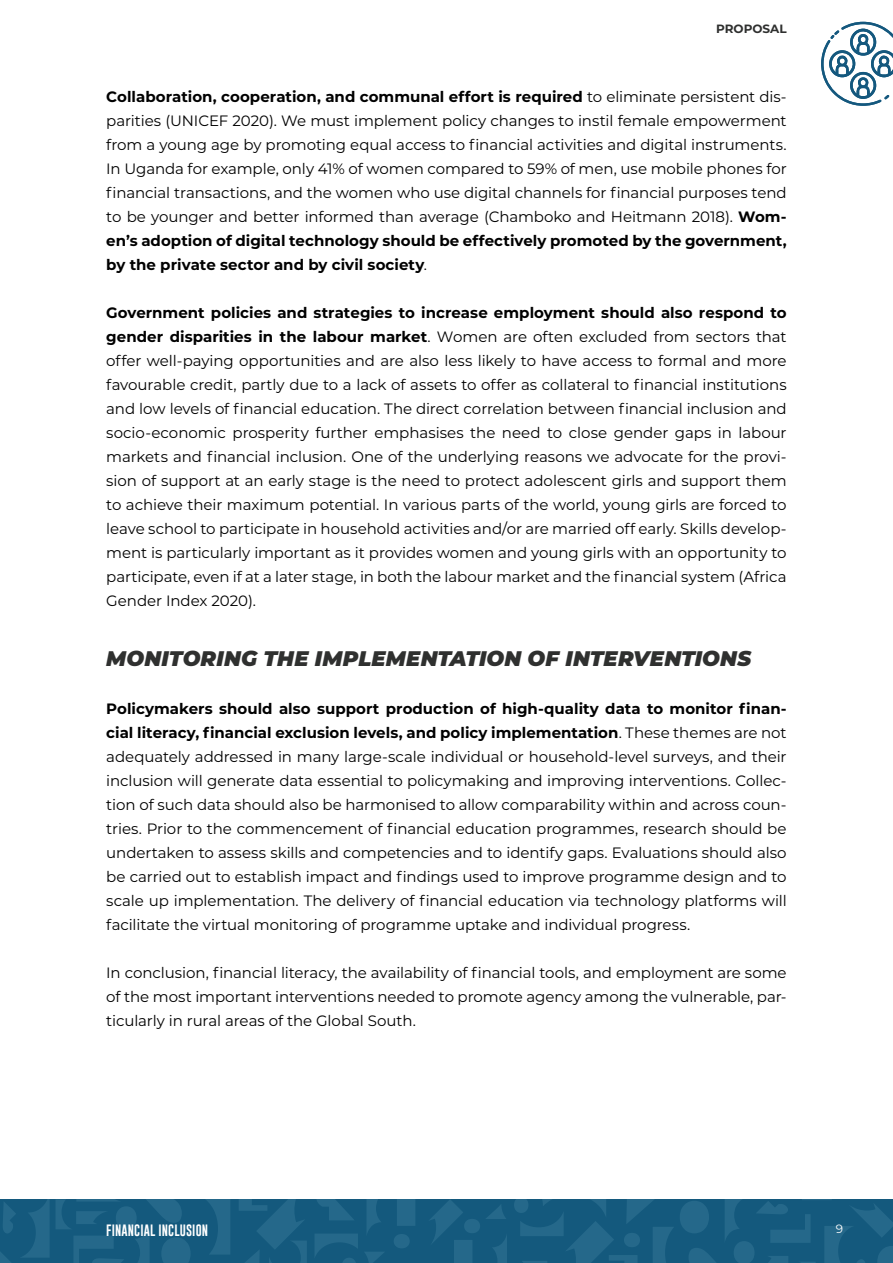
<style>
.page{position:relative;width:893px;height:1263px;background:#fff}
.page>*{position:absolute;margin:0;border:0;box-sizing:border-box;transform-origin:0 0}
.sottotitolo_capitolo{font:italic 900 21px "Montserrat";letter-spacing:.005em;color:#2f302f}
.normale{font:15px/24px "Montserrat";letter-spacing:-.005em;color:#000;text-align:justify}
.t1{font:12px "Gobold";letter-spacing:.01em;color:#fff}
.t2{font:700 12px "Montserrat";color:#2f302f}
.t3{font:12px "Montserrat";color:#fff}
.s1{font-weight:700}
</style>
<div class="page">
<div style="left:0;top:1199px;width:893px;height:64px;background:#14597d"></div>
<svg style="left:514px;top:1199px;width:379px;height:64px"></svg>
<svg style="left:430px;top:1200px;width:77px;height:63px"></svg>
<svg style="left:0;top:1199px;width:415px;height:64px"></svg>
<svg style="left:821px;top:22px;width:72px;height:84px"></svg>
<p class="t2" style="left:716px;top:20px;width:72px">PROPOSAL</p>
<p class="normale" style="left:106px;top:84px;width:682px"><span class="s1">Collaboration, cooperation, and communal effort is required</span> to eliminate persistent dis&shy;parities (UNICEF 2020). We must implement policy changes to instil female empowerment from a young age by promoting equal access to financial activities and digital instruments.<br>In Uganda for example, only 41% of women compared to 59% of men, use mobile phones for financial transactions, and the women who use digital channels for financial purposes tend to be younger and better informed than average (Chamboko and Heitmann 2018). <span class="s1">Wom&shy;en’s adoption of digital technology should be effectively promoted by the government, by the private sector and by civil society</span>.</p>
<p class="normale" style="left:106px;top:300px;width:682px"><span class="s1">Government policies and strategies to increase employment should also respond to gender disparities in the labour market</span>. Women are often excluded from sectors that offer well-paying opportunities and are also less likely to have access to formal and more favourable credit, partly due to a lack of assets to offer as collateral to financial institutions and low levels of financial education. The direct correlation between financial inclusion and socio-economic prosperity further emphasises the need to close gender gaps in labour markets and financial inclusion. One of the underlying reasons we advocate for the provi&shy;sion of support at an early stage is the need to protect adolescent girls and support them to achieve their maximum potential. In various parts of the world, young girls are forced to leave school to participate in household activities and/or are married off early. Skills develop&shy;ment is particularly important as it provides women and young girls with an opportunity to participate, even if at a later stage, in both the labour market and the financial system (Africa Gender Index 2020).</p>
<p class="sottotitolo_capitolo" style="left:106px;top:643px;width:646px">MONITORING THE IMPLEMENTATION OF INTERVENTIONS</p>
<p class="normale" style="left:106px;top:696px;width:682px"><span class="s1">Policymakers should also support production of high-quality data to monitor finan&shy;cial literacy, financial exclusion levels, and policy implementation</span>. These themes are not adequately addressed in many large-scale individual or household-level surveys, and their inclusion will generate data essential to policymaking and improving interventions. Collec&shy;tion of such data should also be harmonised to allow comparability within and across coun&shy;tries. Prior to the commencement of financial education programmes, research should be undertaken to assess skills and competencies and to identify gaps. Evaluations should also be carried out to establish impact and findings used to improve programme design and to scale up implementation. The delivery of financial education via technology platforms will facilitate the virtual monitoring of programme uptake and individual progress.</p>
<p class="normale" style="left:106px;top:960px;width:682px">In conclusion, financial literacy, the availability of financial tools, and employment are some of the most important interventions needed to promote agency among the vulnerable, par&shy;ticularly in rural areas of the Global South.</p>
<p class="t1" style="left:106px;top:1223px;width:103px">FINANCIAL INCLUSION</p>
<p class="t3" style="left:836px;top:1221px;width:9px">9</p>
</div>
